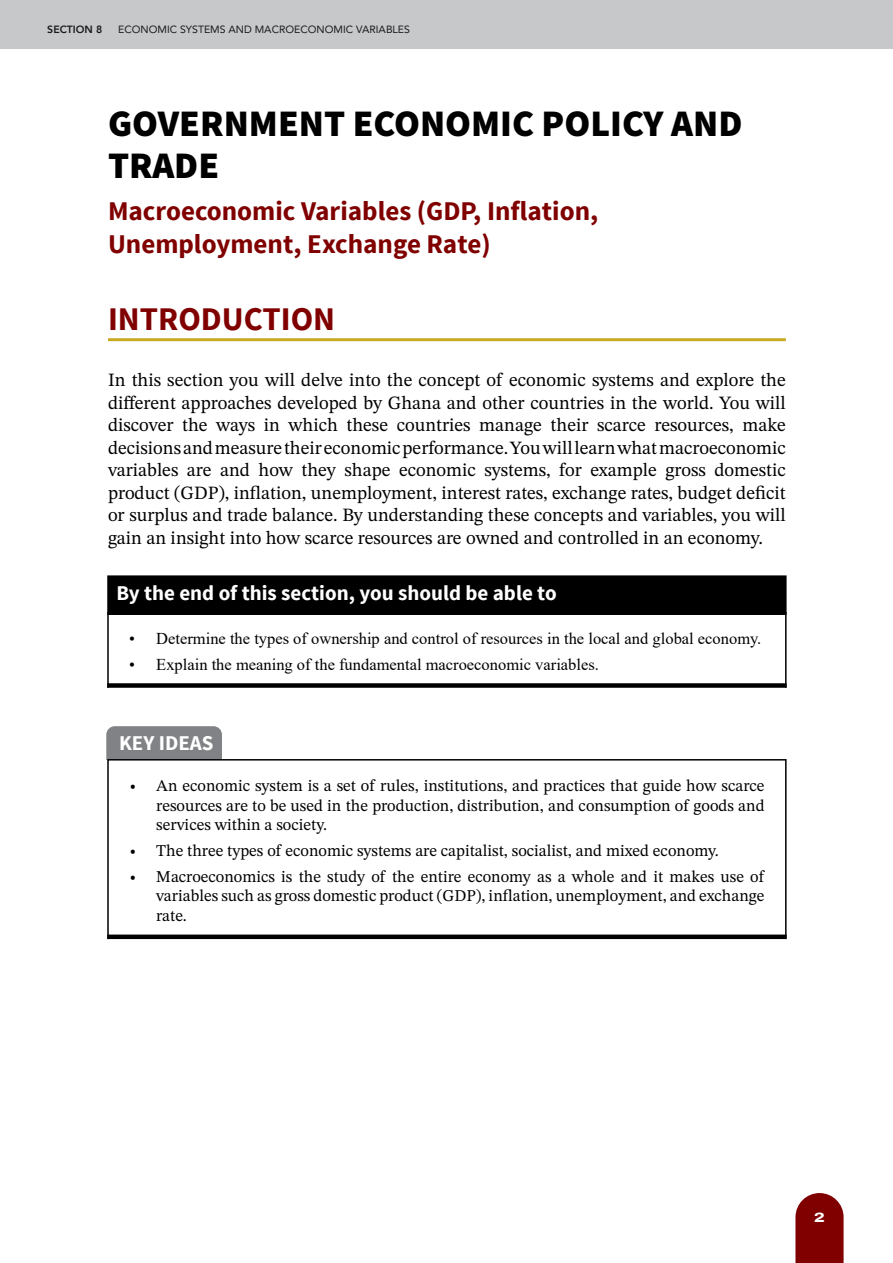
<style>
.page{position:relative;width:893px;height:1263px;background:#fff}
.page>*{position:absolute;margin:0;border:0;box-sizing:border-box;transform-origin:0 0}
.Strand_name{font:900 37.5px/42px "Source Sans Pro";color:#000}
.Introduction{font:700 33px "Source Sans Pro";color:#800000}
.Substrand{font:700 27px/33px "Source Sans Pro";color:#800000}
.LEARNING_INDICATORS{font:700 21px "Source Sans Pro";color:#fff}
.KEY_IDEAS{font:700 21px "Source Sans Pro";color:#fff}
.Body{font:18.75px/22.5px "STIX Two Text";color:#000;text-align:justify}
.KEY_IDEAS_BODY{font:16.5px/19.5px "STIX Two Text";color:#000;text-align:justify}
.LI_BODY{font:16.5px "Times New Roman";color:#000}
.t1{font:800 13.5px "Archivo Expanded";color:#fff}
.t2{font:10.5px "Avenir";color:#1a1a1a}
.t3{font:800 10.5px "Avenir";color:#1a1a1a}
</style>
<div class="page">
<div style="left:0;top:0;width:893px;height:49px;background:#c7c8ca"></div>
<svg style="left:795px;top:1193px;width:49px;height:70px;background:#8b1717"></svg>
<hr style="left:108px;top:338px;width:678px;height:3px;background:#c7a923">
<div style="left:108px;top:576px;width:678px;height:38px;background:#000"></div>
<div style="left:107px;top:575px;width:680px;height:40px;border:2px solid #000"></div>
<div style="left:107px;top:612px;width:680px;height:76px;border:2px solid #000"></div>
<div style="left:107px;top:683px;width:680px;height:5px;background:#000"></div>
<div style="left:106px;top:726px;width:116px;height:34px;background:#808285"></div>
<div style="left:107px;top:759px;width:680px;height:181px;border:2px solid #000"></div>
<div style="left:107px;top:934px;width:680px;height:5px;background:#000"></div>
<p class="t3" style="left:47px;top:21px;width:57px">SECTION 8</p>
<p class="t2" style="left:118px;top:21px;width:293px">ECONOMIC SYSTEMS AND MACROECONOMIC VARIABLES</p>
<p class="Strand_name" style="left:108px;top:102px;width:636px">GOVERNMENT ECONOMIC POLICY AND<br>TRADE</p>
<p class="Substrand" style="left:108px;top:195px;width:492px">Macroeconomic Variables (GDP, Inflation,<br>Unemployment, Exchange Rate)</p>
<p class="Introduction" style="left:108px;top:298px;width:229px">INTRODUCTION</p>
<p class="Body" style="left:108px;top:369px;width:679px">In this section you will delve into the concept of economic systems and explore the different approaches developed by Ghana and other countries in the world. You will discover the ways in which these countries manage their scarce resources, make decisions and measure their economic performance. You will learn what macroeconomic variables are and how they shape economic systems, for example gross domestic product (GDP), inflation, unemployment, interest rates, exchange rates, budget deficit or surplus and trade balance. By understanding these concepts and variables, you will gain an insight into how scarce resources are owned and controlled in an economy.</p>
<p class="LEARNING_INDICATORS" style="left:117px;top:580px;width:442px">By the end of this section, you should be able to</p>
<p class="LI_BODY" style="left:129px;top:627px;width:634px">• Determine the types of ownership and control of resources in the local and global economy.</p>
<p class="LI_BODY" style="left:129px;top:653px;width:471px">• Explain the meaning of the fundamental macroeconomic variables.</p>
<p class="KEY_IDEAS" style="left:119px;top:730px;width:96px">KEY IDEAS</p>
<p class="KEY_IDEAS_BODY" style="left:156px;top:776px;width:610px;text-indent:-27px">• An economic system is a set of rules, institutions, and practices that guide how scarce resources are to be used in the production, distribution, and consumption of goods and services within a society.</p>
<p class="KEY_IDEAS_BODY" style="left:129px;top:841px;width:591px">• The three types of economic systems are capitalist, socialist, and mixed economy.</p>
<p class="KEY_IDEAS_BODY" style="left:156px;top:867px;width:610px;text-indent:-27px">• Macroeconomics is the study of the entire economy as a whole and it makes use of variables such as gross domestic product (GDP), inflation, unemployment, and exchange rate.</p>
<p class="t1" style="left:814px;top:1207px;width:12px">2</p>
</div>
